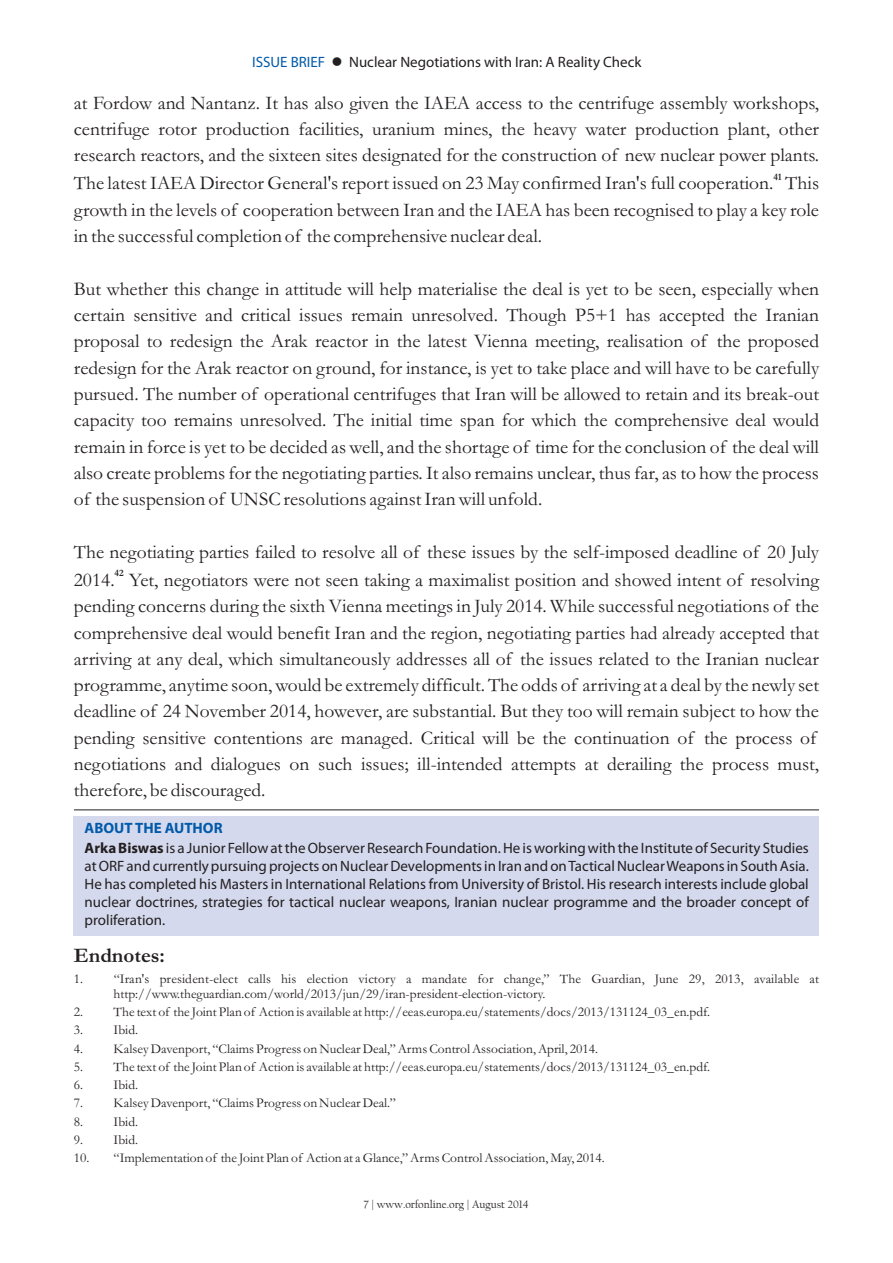
<style>
.page{position:relative;width:893px;height:1263px;background:#fff}
.page>*{position:absolute;margin:0;border:0;box-sizing:border-box;transform-origin:0 0}
.t1{font:700 21px "Garamond";color:#231f20}
.t2{font:19.5px/26.4px "Garamond";color:#231f20;text-align:justify}
.t3{font:15px/18px "Myriad Pro";color:#231f20;text-align:justify}
.t4{font:700 15px "Myriad Pro";color:#015aaa}
.t5{font:13.5px/15.1px "Garamond";color:#231f20}
.t6{font:11.25px "Californian FB";color:#231f20}
.t7{font:700 9.75px "Garamond";color:#231f20}
.s1{color:#015aaa}
.s2{font-weight:700}
</style>
<div class="page">
<div style="left:73px;top:816px;width:746px;height:120px;background:#d4d9ed"></div>
<hr style="left:74px;top:809px;width:745px;height:1px;background:#231f20">
<p class="t3" style="left:252px;top:55px;width:391px"><span class="s1">ISSUE BRIEF</span> ●Nuclear Negotiations with Iran: A Reality Check</p>
<p class="t2" style="left:74px;top:92px;width:747px">at Fordow and Nantanz. It has also given the IAEA access to the centrifuge assembly workshops, centrifuge rotor production facilities, uranium mines, the heavy water production plant, other research reactors, and the sixteen sites designated for the construction of new nuclear power plants.</p>
<p class="t7" style="left:773px;top:173px;width:10px">41</p>
<p class="t2" style="left:74px;top:172px;width:747px">The latest IAEA Director General's report issued on 23 May confirmed Iran's full cooperation. This growth in the levels of cooperation between Iran and the IAEA has been recognised to play a key role in the successful completion of the comprehensive nuclear deal.</p>
<p class="t2" style="left:74px;top:278px;width:747px">But whether this change in attitude will help materialise the deal is yet to be seen, especially when certain sensitive and critical issues remain unresolved. Though P5+1 has accepted the Iranian proposal to redesign the Arak reactor in the latest Vienna meeting, realisation of the proposed redesign for the Arak reactor on ground, for instance, is yet to take place and will have to be carefully pursued. The number of operational centrifuges that Iran will be allowed to retain and its break-out capacity too remains unresolved. The initial time span for which the comprehensive deal would remain in force is yet to be decided as well, and the shortage of time for the conclusion of the deal will also create problems for the negotiating parties. It also remains unclear, thus far, as to how the process of the suspension of UNSC resolutions against Iran will unfold.</p>
<p class="t2" style="left:74px;top:541px;width:747px">The negotiating parties failed to resolve all of these issues by the self-imposed deadline of 20 July</p>
<p class="t7" style="left:115px;top:570px;width:11px">42</p>
<p class="t2" style="left:74px;top:569px;width:747px;text-align:left">2014. Yet, negotiators were not seen taking a maximalist position and showed intent of resolving pending concerns during the sixth Vienna meetings in July 2014. While successful negotiations of the comprehensive deal would benefit Iran and the region, negotiating parties had already accepted that arriving at any deal, which simultaneously addresses all of the issues related to the Iranian nuclear programme, anytime soon, would be extremely difficult. The odds of arriving at a deal by the newly set deadline of 24 November 2014, however, are substantial. But they too will remain subject to how the pending sensitive contentions are managed. Critical will be the continuation of the process of negotiations and dialogues on such issues; ill-intended attempts at derailing the process must, therefore, be discouraged.</p>
<p class="t4" style="left:85px;top:822px;width:139px">ABOUT THE AUTHOR</p>
<p class="t3" style="left:85px;top:840px;width:726px"><span class="s2">Arka Biswas</span> is a Junior Fellow at the Observer Research Foundation. He is working with the Institute of Security Studies at ORF and currently pursuing projects on Nuclear Developments in Iran and on Tactical Nuclear Weapons in South Asia.<br>He has completed his Masters in International Relations from University of Bristol. His research interests include global nuclear doctrines, strategies for tactical nuclear weapons, Iranian nuclear programme and the broader concept of proliferation.</p>
<p class="t1" style="left:74px;top:948px;width:93px">Endnotes:</p>
<p class="t5" style="left:114px;top:972px;width:707px;text-indent:-40px">1. “Iran's president-elect calls his election victory a mandate for change,” The Guardian, June 29, 2013, available at http://www.theguardian.com/world/2013/jun/29/iran-president-election-victory.</p>
<p class="t5" style="left:74px;top:1006px;width:638px">2. The text of the Joint Plan of Action is available at http://eeas.europa.eu/statements/docs/2013/131124_03_en.pdf.</p>
<p class="t5" style="left:74px;top:1024px;width:66px">3. Ibid.</p>
<p class="t5" style="left:74px;top:1042px;width:526px">4. Kalsey Davenport, “Claims Progress on Nuclear Deal,” Arms Control Association, April, 2014.</p>
<p class="t5" style="left:74px;top:1061px;width:638px">5. The text of the Joint Plan of Action is available at http://eeas.europa.eu/statements/docs/2013/131124_03_en.pdf.</p>
<p class="t5" style="left:74px;top:1079px;width:66px">6. Ibid.</p>
<p class="t5" style="left:74px;top:1097px;width:324px">7. Kalsey Davenport, “Claims Progress on Nuclear Deal.”</p>
<p class="t5" style="left:74px;top:1115px;width:66px">8. Ibid.</p>
<p class="t5" style="left:74px;top:1133px;width:66px">9. Ibid.</p>
<p class="t5" style="left:74px;top:1152px;width:532px">10. “Implementation of the Joint Plan of Action at a Glance,” Arms Control Association, May, 2014.</p>
<p class="t6" style="left:364px;top:1200px;width:166px">7 | www.orfonline.org | August 2014</p>
</div>
